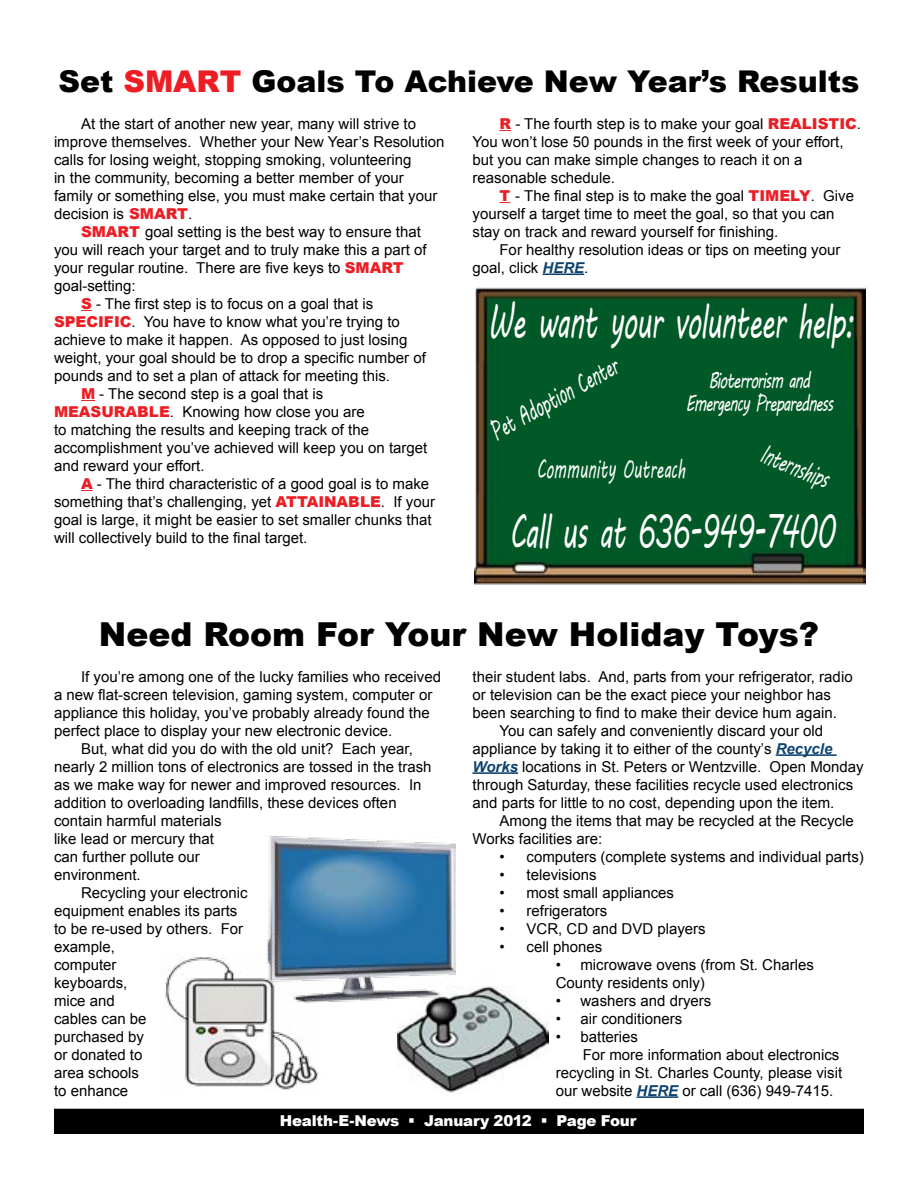
<style>
.page{position:relative;width:918px;height:1188px;background:#fff}
.page>*{position:absolute;margin:0;border:0;box-sizing:border-box;transform-origin:0 0}
.t1{font:47.25px "MV Boli";letter-spacing:-.025em;color:#fff;scale:.57 1}
.t2{font:900 33px "Arial";color:#000}
.t3{font:900 30px "Arial";color:#000}
.t4{font:26.25px "MV Boli";color:#fff;scale:.57 1}
.t5{font:22.5px/22.5px "MV Boli";letter-spacing:-.07em;color:#fff;text-align:center;scale:.67 1}
.t6{font:15px/18px "Arial";color:#000}
.t7{font:900 15px "Arial";letter-spacing:-.015em;color:#fff}
.s1{color:#ed1d24}
.s2{font-weight:900;color:#ed1d24}
.s3{font-weight:700;font-style:italic;color:#0e4370}
</style>
<div class="page">
<div style="left:56px;top:1111px;width:806px;height:21px;background:#000"></div>
<div style="left:54px;top:1109px;width:810px;height:25px;border:4px solid #000"></div>
<svg style="left:81px;top:400px;width:14px;height:1px"></svg>
<svg style="left:81px;top:490px;width:12px;height:1px"></svg>
<hr style="left:543px;top:273px;width:41px;height:2px;background:#0e4370">
<hr style="left:776px;top:754px;width:61px;height:2px;background:#0e4370">
<hr style="left:472px;top:772px;width:46px;height:2px;background:#0e4370">
<hr style="left:637px;top:1096px;width:41px;height:2px;background:#0e4370">
<img style="left:474px;top:287px;width:392px;height:297px">
<img style="left:397px;top:986px;width:152px;height:107px">
<img style="left:267px;top:836px;width:189px;height:166px">
<img style="left:162px;top:953px;width:159px;height:137px">
<h3 class="t3" style="left:58px;top:59px;width:803px">Set <span class="s1">SMART</span> Goals To Achieve New Year’s Results</h3>
<p class="t6" style="left:81px;top:115px;width:337px">At the start of another new year, many will strive to</p>
<p class="t6" style="left:54px;top:133px;width:392px">improve themselves. Whether your New Year’s Resolution</p>
<p class="t6" style="left:54px;top:151px;width:359px">calls for losing weight, stopping smoking, volunteering</p>
<p class="t6" style="left:54px;top:169px;width:351px">in the community, becoming a better member of your</p>
<p class="t6" style="left:54px;top:187px;width:385px">family or something else, you must make certain that your</p>
<p class="t6" style="left:54px;top:205px;width:140px">decision is <span class="s2">SMART</span>.</p>
<p class="t6" style="left:81px;top:223px;width:342px"><span class="s2">SMART</span> goal setting is the best way to ensure that</p>
<p class="t6" style="left:54px;top:241px;width:374px">you will reach your target and to truly make this a part of</p>
<p class="t6" style="left:54px;top:259px;width:351px">your regular routine. There are five keys to <span class="s2">SMART</span></p>
<p class="t6" style="left:54px;top:277px;width:83px">goal-setting:</p>
<p class="t6" style="left:81px;top:295px;width:294px"><span class="s2">S</span> - The first step is to focus on a goal that is</p>
<p class="t6" style="left:54px;top:313px;width:347px"><span class="s2">SPECIFIC</span>. You have to know what you’re trying to</p>
<p class="t6" style="left:54px;top:331px;width:355px">achieve to make it happen. As opposed to just losing</p>
<p class="t6" style="left:54px;top:349px;width:373px">weight, your goal should be to drop a specific number of</p>
<p class="t6" style="left:54px;top:367px;width:338px">pounds and to set a plan of attack for meeting this.</p>
<p class="t6" style="left:81px;top:385px;width:244px"><span class="s2">M</span> - The second step is a goal that is</p>
<p class="t6" style="left:54px;top:403px;width:312px"><span class="s2">MEASURABLE</span>. Knowing how close you are</p>
<p class="t6" style="left:54px;top:421px;width:317px">to matching the results and keeping track of the</p>
<p class="t6" style="left:54px;top:439px;width:375px">accomplishment you’ve achieved will keep you on target</p>
<p class="t6" style="left:54px;top:457px;width:152px">and reward your effort.</p>
<p class="t6" style="left:81px;top:475px;width:350px"><span class="s2">A</span> - The third characteristic of a good goal is to make</p>
<p class="t6" style="left:54px;top:493px;width:383px">something that’s challenging, yet <span class="s2">ATTAINABLE</span>. If your</p>
<p class="t6" style="left:54px;top:511px;width:379px">goal is large, it might be easier to set smaller chunks that</p>
<p class="t6" style="left:54px;top:529px;width:255px">will collectively build to the final target.</p>
<p class="t6" style="left:472px;top:115px;width:390px;text-indent:27px"><span class="s2">R</span> - The fourth step is to make your goal <span class="s2">REALISTIC</span>.<br>You won’t lose 50 pounds in the first week of your effort, but you can make simple changes to reach it on a reasonable schedule.</p>
<p class="t6" style="left:472px;top:187px;width:383px;text-indent:27px"><span class="s2">T</span> - The final step is to make the goal <span class="s2">TIMELY</span>. Give yourself a target time to meet the goal, so that you can stay on track and reward yourself for finishing.</p>
<p class="t6" style="left:472px;top:241px;width:369px;text-indent:27px">For healthy resolution ideas or tips on meeting your goal, click <span class="s3">HERE</span>.</p>
<h1 class="t1" style="left:488px;top:290px;width:644px">We want your volunteer help:</h1>
<h3 class="t4" style="left:483px;top:417px;width:251px;rotate:-29deg">Pet Adoption Center</h3>
<h3 class="t5" style="left:686px;top:369px;width:222px">Bioterrorism and<br>Emergency Preparedness</h3>
<h3 class="t4" style="left:537px;top:451px;width:263px">Community Outreach</h3>
<h3 class="t4" style="left:769px;top:437px;width:128px;rotate:22deg">Internships</h3>
<h1 class="t1" style="left:509px;top:499px;width:575px">Call us at 636-949-7400</h1>
<h2 class="t2" style="left:99px;top:610px;width:722px">Need Room For Your New Holiday Toys?</h2>
<p class="t6" style="left:81px;top:667px;width:362px">If you’re among one of the lucky families who received</p>
<p class="t6" style="left:54px;top:685px;width:380px">a new flat-screen television, gaming system, computer or</p>
<p class="t6" style="left:54px;top:703px;width:377px">appliance this holiday, you’ve probably already found the</p>
<p class="t6" style="left:54px;top:721px;width:340px">perfect place to display your new electronic device.</p>
<p class="t6" style="left:81px;top:739px;width:333px">But, what did you do with the old unit? Each year,</p>
<p class="t6" style="left:54px;top:757px;width:379px">nearly 2 million tons of electronics are tossed in the trash</p>
<p class="t6" style="left:54px;top:775px;width:369px">as we make way for newer and improved resources. In</p>
<p class="t6" style="left:54px;top:793px;width:344px">addition to overloading landfills, these devices often</p>
<p class="t6" style="left:54px;top:811px;width:169px">contain harmful materials</p>
<p class="t6" style="left:54px;top:829px;width:162px">like lead or mercury that</p>
<p class="t6" style="left:54px;top:847px;width:147px">can further pollute our</p>
<p class="t6" style="left:54px;top:865px;width:88px">environment.</p>
<p class="t6" style="left:81px;top:883px;width:168px">Recycling your electronic</p>
<p class="t6" style="left:54px;top:901px;width:185px">equipment enables its parts</p>
<p class="t6" style="left:54px;top:919px;width:191px">to be re-used by others. For</p>
<p class="t6" style="left:54px;top:937px;width:62px">example,</p>
<p class="t6" style="left:54px;top:955px;width:64px">computer</p>
<p class="t6" style="left:54px;top:973px;width:75px">keyboards,</p>
<p class="t6" style="left:54px;top:991px;width:62px">mice and</p>
<p class="t6" style="left:54px;top:1009px;width:94px">cables can be</p>
<p class="t6" style="left:54px;top:1027px;width:92px">purchased by</p>
<p class="t6" style="left:54px;top:1045px;width:90px">or donated to</p>
<p class="t6" style="left:54px;top:1063px;width:87px">area schools</p>
<p class="t6" style="left:54px;top:1081px;width:76px">to enhance</p>
<p class="t6" style="left:472px;top:667px;width:382px">their student labs. And, parts from your refrigerator, radio</p>
<p class="t6" style="left:472px;top:685px;width:360px">or television can be the exact piece your neighbor has</p>
<p class="t6" style="left:472px;top:703px;width:366px">been searching to find to make their device hum again.</p>
<p class="t6" style="left:500px;top:721px;width:325px">You can safely and conveniently discard your old</p>
<p class="t6" style="left:472px;top:739px;width:361px">appliance by taking it to either of the county’s <span class="s3">Recycle</span></p>
<p class="t6" style="left:472px;top:757px;width:393px"><span class="s3">Works</span> locations in St. Peters or Wentzville. Open Monday</p>
<p class="t6" style="left:472px;top:775px;width:382px">through Saturday, these facilities recycle used electronics</p>
<p class="t6" style="left:472px;top:793px;width:363px">and parts for little to no cost, depending upon the item.</p>
<p class="t6" style="left:500px;top:811px;width:356px">Among the items that may be recycled at the Recycle</p>
<p class="t6" style="left:472px;top:829px;width:131px">Works facilities are:</p>
<p class="t6" style="left:500px;top:847px;width:366px">• computers (complete systems and individual parts)</p>
<p class="t6" style="left:500px;top:865px;width:99px">• televisions</p>
<p class="t6" style="left:500px;top:883px;width:176px">• most small appliances</p>
<p class="t6" style="left:500px;top:901px;width:109px">• refrigerators</p>
<p class="t6" style="left:500px;top:919px;width:208px">• VCR, CD and DVD players</p>
<p class="t6" style="left:500px;top:937px;width:104px">• cell phones</p>
<p class="t6" style="left:556px;top:955px;width:260px">• microwave ovens (from St. Charles<br>County residents only)</p>
<p class="t6" style="left:556px;top:991px;width:157px">• washers and dryers</p>
<p class="t6" style="left:556px;top:1009px;width:128px">• air conditioners</p>
<p class="t6" style="left:556px;top:1027px;width:84px">• batteries</p>
<p class="t6" style="left:583px;top:1045px;width:258px">For more information about electronics</p>
<p class="t6" style="left:556px;top:1063px;width:288px">recycling in St. Charles County, please visit</p>
<p class="t6" style="left:556px;top:1081px;width:279px">our website <span class="s3">HERE</span> or call (636) 949-7415.</p>
<p class="t7" style="left:280px;top:1110px;width:358px">Health-E-News ▪ January 2012 ▪ Page Four</p>
</div>
